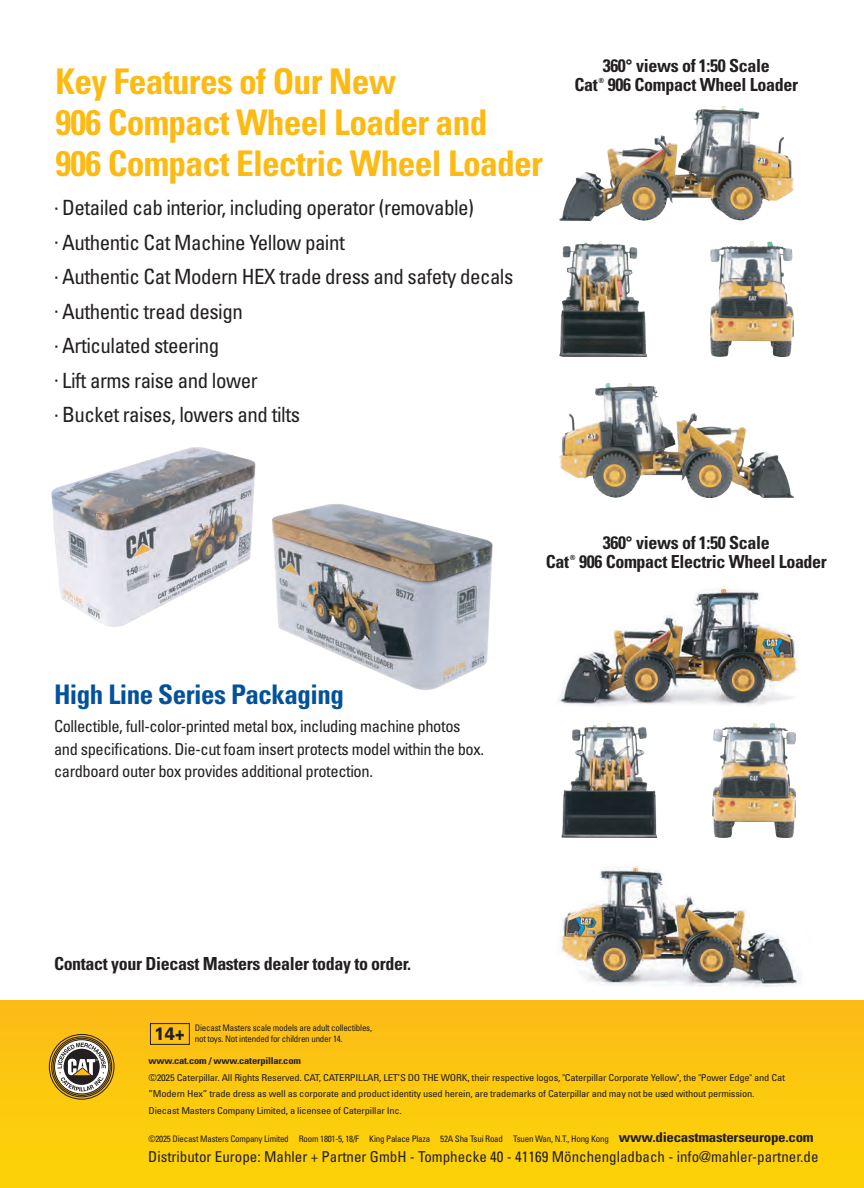
<style>
.page{position:relative;width:864px;height:1188px;background:#fff}
.page>*{position:absolute;margin:0;border:0;box-sizing:border-box;transform-origin:0 0}
.t1{font:700 condensed 35.4px/41.1px "Univers LT Std";letter-spacing:-.02em;color:#fcba13}
.t2{font:700 condensed 27px "Univers LT Std";letter-spacing:-.02em;color:#01529b}
.t3{font:condensed 21px/34.5px "Univers LT Std";letter-spacing:-.025em;color:#231f20}
.t4{font:700 condensed 18px "Univers LT Std";letter-spacing:-.02em;color:#231f20}
.t5{font:900 18px "Univers LT Std";color:#231f20;scale:.85 1}
.t6{font:condensed 16.5px/22.5px "Univers LT Std";letter-spacing:-.025em;color:#231f20}
.t7{font:condensed 15px "Univers LT Std";color:#231f20}
.t8{font:condensed 9.45px/16.5px "Univers LT Std";letter-spacing:-.02em;color:#231f20;scale:1.11 1}
.t9{font:700 condensed 9.45px "Univers LT Std";letter-spacing:-.02em;color:#231f20;scale:1.11 1}
.t10{font:condensed 9px/10.5px "Univers LT Std";letter-spacing:-.025em;color:#211e1e}
.t11{font:700 condensed 7.05px "Univers LT Std";color:#231f20}
.s1{font-weight:700;font-size:13.5px;color:#231f20}
</style>
<div class="page">
<img style="left:560px;top:106px;width:234px;height:115px">
<img style="left:711px;top:241px;width:83px;height:115px">
<img style="left:569px;top:383px;width:225px;height:114px">
<img style="left:560px;top:241px;width:86px;height:115px">
<img style="left:713px;top:723px;width:83px;height:115px">
<img style="left:562px;top:727px;width:94px;height:111px">
<img style="left:51px;top:468px;width:69px;height:159px">
<img style="left:641px;top:587px;width:157px;height:119px">
<img style="left:544px;top:865px;width:270px;height:136px">
<img style="left:120px;top:424px;width:521px;height:348px">
<div style="left:0;top:1001px;width:864px;height:187px;background:linear-gradient(to right,#fbc80e,#fcc80e)"></div>
<div style="left:150px;top:1023px;width:40px;height:22px;border:1px solid #211e1e"></div>
<svg style="left:49px;top:1034px;width:65px;height:65px"></svg>
<div style="left:49px;top:1034px;width:65px;height:65px;border:1px solid #231f20;border-radius:50%"></div>
<div style="left:52px;top:1037px;width:60px;height:60px;border:1px solid #231f20;border-radius:50%"></div>
<div style="left:53px;top:1038px;width:57px;height:58px;border:1px solid #231f20;border-radius:50%"></div>
<svg style="left:55px;top:1040px;width:54px;height:54px"></svg>
<div style="left:54px;top:1039px;width:55px;height:55px;border:1px solid #231f20;border-radius:50%"></div>
<svg style="left:58px;top:1043px;width:48px;height:48px"></svg>
<h1 class="t1" style="left:55px;top:61px;width:489px">Key Features of Our New<br>906 Compact Wheel Loader and<br>906 Compact Electric Wheel Loader</h1>
<p class="t3" style="left:54px;top:190px;width:461px">· Detailed cab interior, including operator (removable)<br>· Authentic Cat Machine Yellow paint<br>· Authentic Cat Modern HEX trade dress and safety decals · Authentic tread design<br>· Articulated steering<br>· Lift arms raise and lower<br>· Bucket raises, lowers and tilts</p>
<h3 class="t4" style="left:603px;top:54px;width:169px">360° views of 1:50 Scale</h3>
<h3 class="t4" style="left:575px;top:74px;width:25px">Cat</h3>
<p class="t11" style="left:599px;top:76px;width:7px">®</p>
<h3 class="t4" style="left:608px;top:74px;width:192px">906 Compact Wheel Loader</h3>
<h3 class="t4" style="left:603px;top:531px;width:169px">360° views of 1:50 Scale</h3>
<h2 class="t2" style="left:54px;top:677px;width:291px">High Line Series Packaging</h2>
<h3 class="t6" style="left:54px;top:715px;width:432px">Collectible, full-color-printed metal box, including machine photos and specifications. Die-cut foam insert protects model within the box. cardboard outer box provides additional protection.</h3>
<h3 class="t4" style="left:546px;top:551px;width:25px">Cat</h3>
<p class="t11" style="left:570px;top:553px;width:7px">®</p>
<h3 class="t4" style="left:579px;top:551px;width:249px">906 Compact Electric Wheel Loader</h3>
<h3 class="t4" style="left:54px;top:953px;width:359px">Contact your Diecast Masters dealer today to order.</h3>
<p class="t10" style="left:195px;top:1023px;width:179px">Diecast Masters scale models are adult collectibles, not toys. Not intended for children under 14.</p>
<h3 class="t5" style="left:155px;top:1022px;width:37px">14+</h3>
<p class="t9" style="left:149px;top:1055px;width:139px">www.cat.com / www.caterpillar.com</p>
<p class="t8" style="left:149px;top:1069px;width:575px">©2025 Caterpillar. All Rights Reserved. CAT, CATERPILLAR, LET’S DO THE WORK, their respective logos, "Caterpillar Corporate Yellow", the "Power Edge" and Cat ”Modern Hex” trade dress as well as corporate and product identity used herein, are trademarks of Caterpillar and may not be used without permission.<br>Diecast Masters Company Limited, a licensee of Caterpillar Inc.</p>
<h3 class="t7" style="left:148px;top:1147px;width:672px">Distributor Europe: Mahler + Partner GmbH - Tomphecke 40 - 41169 Mönchengladbach - info@mahler-partner.de</h3>
<p class="t10" style="left:149px;top:1134px;width:667px">©2025 Diecast Masters Company Limited Room 1801-5, 18/F King Palace Plaza 52A Sha Tsui Road Tsuen Wan, N.T., Hong Kong <span class="s1">www.diecastmasterseurope.com</span></p>
</div>
